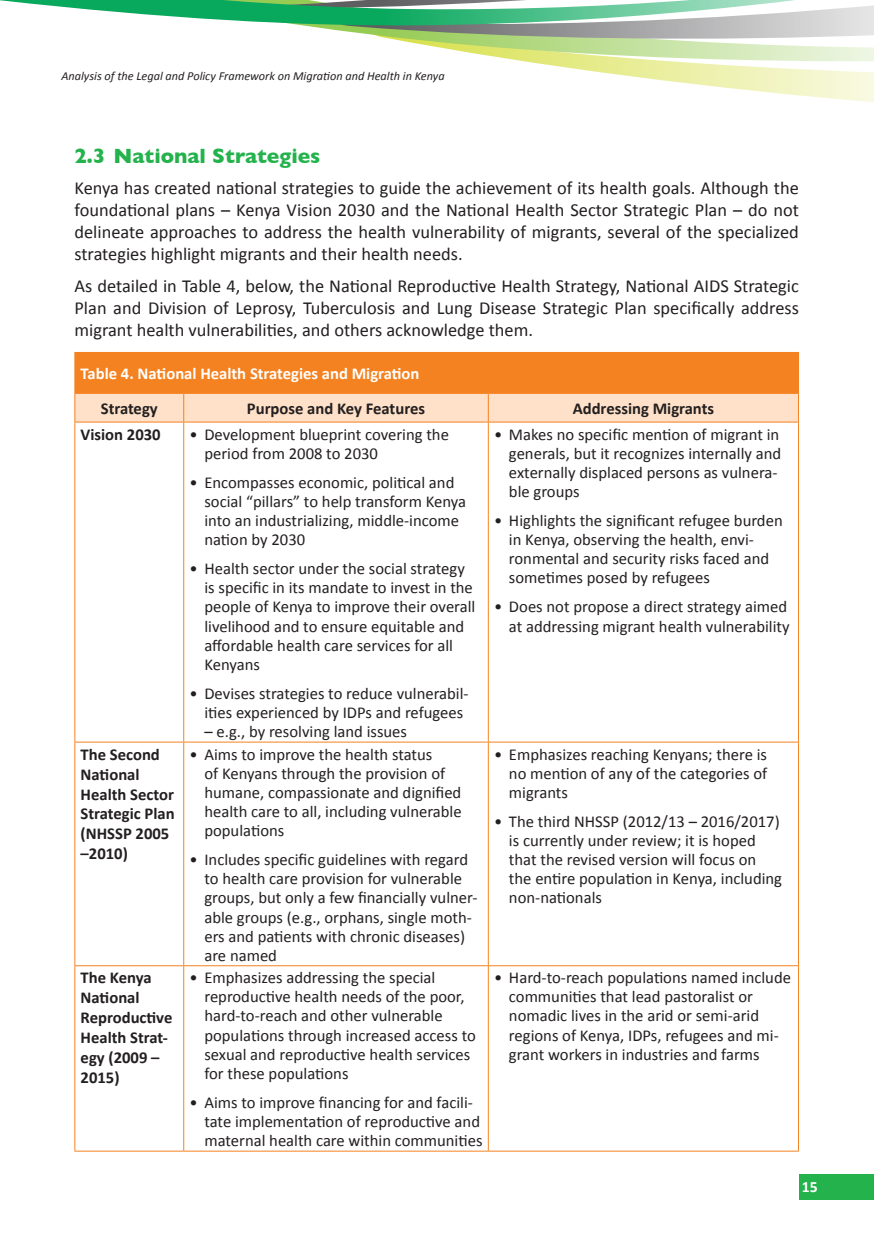
<style>
.page{position:relative;width:874px;height:1241px;background:#fff}
.page>*{position:absolute;margin:0;border:0;box-sizing:border-box;transform-origin:0 0}
.t1{font:700 21px "Gill Sans";color:#23b24b}
.t2{font:18.38px/22.1px "Calibri";color:#231f20;text-align:justify}
.t3{font:16.62px/19.1px "Calibri";color:#231f20}
.t4{font:700 16.62px/19.9px "Calibri";color:#231f20}
.t5{font:700 16.62px "Calibri";color:#fff}
.t6{font:700 15.75px "Calibri";color:#fff}
.t7{font:italic 12.25px "Calibri";color:#231f20}
</style>
<div class="page">
<svg style="left:0;top:0;width:873px;height:102px"></svg>
<div style="left:798px;top:1174px;width:75px;height:25px;background:#23b24b"></div>
<div style="left:75px;top:352px;width:723px;height:41px;background:#f58220"></div>
<hr style="left:74px;top:352px;width:110px;height:1px;background:#f58220">
<hr style="left:74px;top:353px;width:1px;height:40px;background:#f58220">
<div style="left:74px;top:393px;width:724px;height:28px;background:#fee1c8"></div>
<hr style="left:74px;top:421px;width:110px;height:1px;background:#f58220">
<hr style="left:74px;top:422px;width:1px;height:319px;background:#f58220">
<hr style="left:184px;top:421px;width:304px;height:1px;background:#f58220">
<hr style="left:183px;top:422px;width:1px;height:319px;background:#f58220">
<hr style="left:488px;top:421px;width:310px;height:1px;background:#f58220">
<hr style="left:487px;top:422px;width:1px;height:319px;background:#f58220">
<hr style="left:797px;top:422px;width:1px;height:319px;background:#f58220">
<hr style="left:74px;top:741px;width:110px;height:1px;background:#f58220">
<hr style="left:74px;top:742px;width:1px;height:223px;background:#f58220">
<hr style="left:184px;top:741px;width:304px;height:1px;background:#f58220">
<hr style="left:183px;top:742px;width:1px;height:223px;background:#f58220">
<hr style="left:488px;top:741px;width:310px;height:1px;background:#f58220">
<hr style="left:487px;top:742px;width:1px;height:223px;background:#f58220">
<hr style="left:797px;top:742px;width:1px;height:223px;background:#f58220">
<hr style="left:74px;top:965px;width:110px;height:1px;background:#f58220">
<hr style="left:74px;top:965px;width:1px;height:185px;background:#f58220">
<hr style="left:184px;top:965px;width:304px;height:1px;background:#f58220">
<hr style="left:183px;top:965px;width:1px;height:185px;background:#f58220">
<hr style="left:488px;top:965px;width:310px;height:1px;background:#f58220">
<hr style="left:487px;top:965px;width:1px;height:185px;background:#f58220">
<hr style="left:797px;top:965px;width:1px;height:185px;background:#f58220">
<hr style="left:74px;top:1150px;width:110px;height:1px;background:#f58220">
<hr style="left:184px;top:1150px;width:304px;height:1px;background:#f58220">
<hr style="left:488px;top:1150px;width:310px;height:1px;background:#f58220">
<hr style="left:74px;top:393px;width:110px;height:1px;background:#f58220">
<p class="t7" style="left:61px;top:68px;width:384px">Analysis of the Legal and Policy Framework on Migration and Health in Kenya</p>
<p class="t1" style="left:74px;top:144px;width:247px">2.3 National Strategies</p>
<p class="t2" style="left:74px;top:177px;width:725px">Kenya has created national strategies to guide the achievement of its health goals. Although the foundational plans – Kenya Vision 2030 and the National Health Sector Strategic Plan – do not delineate approaches to address the health vulnerability of migrants, several of the specialized strategies highlight migrants and their health needs.</p>
<p class="t2" style="left:74px;top:275px;width:725px">As detailed in Table 4, below, the National Reproductive Health Strategy, National AIDS Strategic Plan and Division of Leprosy, Tuberculosis and Lung Disease Strategic Plan specifically address migrant health vulnerabilities, and others acknowledge them.</p>
<p class="t5" style="left:81px;top:363px;width:340px">Table 4. National Health Strategies and Migration</p>
<p class="t4" style="left:101px;top:398px;width:58px">Strategy</p>
<p class="t4" style="left:247px;top:398px;width:179px">Purpose and Key Features</p>
<p class="t4" style="left:572px;top:398px;width:143px">Addressing Migrants</p>
<p class="t4" style="left:81px;top:424px;width:81px">Vision 2030</p>
<p class="t3" style="left:204px;top:424px;width:246px;text-indent:-15px">• Development blueprint covering the period from 2008 to 2030</p>
<p class="t3" style="left:204px;top:472px;width:263px;text-indent:-15px">• Encompasses economic, political and social “pillars” to help transform Kenya into an industrializing, middle-income nation by 2030</p>
<p class="t3" style="left:204px;top:559px;width:272px;text-indent:-15px">• Health sector under the social strategy is specific in its mandate to invest in the people of Kenya to improve their overall livelihood and to ensure equitable and affordable health care services for all Kenyans</p>
<p class="t3" style="left:189px;top:683px;width:280px;text-align:center">• Devises strategies to reduce vulnerabil&shy;ities experienced by IDPs and refugees</p>
<p class="t3" style="left:204px;top:722px;width:204px">– e.g., by resolving land issues</p>
<p class="t3" style="left:508px;top:424px;width:274px;text-indent:-15px">• Makes no specific mention of migrant in generals, but it recognizes internally and externally displaced persons as vulnera&shy;ble groups</p>
<p class="t3" style="left:508px;top:511px;width:275px;text-indent:-15px">• Highlights the significant refugee burden in Kenya, observing the health, envi&shy;ronmental and security risks faced and sometimes posed by refugees</p>
<p class="t3" style="left:494px;top:597px;width:297px;text-align:right">• Does not propose a direct strategy aimed at addressing migrant health vulnerability</p>
<p class="t4" style="left:81px;top:744px;width:95px">The Second<br>National<br>Health Sector<br>Strategic Plan (NHSSP 2005 –2010)</p>
<p class="t3" style="left:204px;top:744px;width:259px;text-indent:-15px">• Aims to improve the health status<br>of Kenyans through the provision of humane, compassionate and dignified health care to all, including vulnerable populations</p>
<p class="t3" style="left:204px;top:850px;width:274px;text-indent:-15px">• Includes specific guidelines with regard to health care provision for vulnerable groups, but only a few financially vulner&shy;able groups (e.g., orphans, single moth&shy;ers and patients with chronic diseases) are named</p>
<p class="t4" style="left:81px;top:967px;width:93px">The Kenya<br>National<br>Reproductive<br>Health Strat&shy;egy (2009 –<br>2015)</p>
<p class="t3" style="left:204px;top:968px;width:273px;text-indent:-15px">• Emphasizes addressing the special reproductive health needs of the poor, hard-to-reach and other vulnerable populations through increased access to sexual and reproductive health services for these populations</p>
<p class="t3" style="left:204px;top:1092px;width:279px;text-indent:-15px">• Aims to improve financing for and facili&shy;tate implementation of reproductive and maternal health care within communities</p>
<p class="t3" style="left:508px;top:744px;width:259px;text-align:justify;text-indent:-15px">• Emphasizes reaching Kenyans; there is no mention of any of the categories of migrants</p>
<p class="t3" style="left:508px;top:811px;width:274px;text-indent:-15px">• The third NHSSP (2012/13 – 2016/2017) is currently under review; it is hoped that the revised version will focus on the entire population in Kenya, including non-nationals</p>
<p class="t3" style="left:508px;top:968px;width:283px;text-indent:-15px">• Hard-to-reach populations named include communities that lead pastoralist or nomadic lives in the arid or semi-arid regions of Kenya, IDPs, refugees and mi&shy;grant workers in industries and farms</p>
<p class="t6" style="left:801px;top:1175px;width:17px">15</p>
</div>
